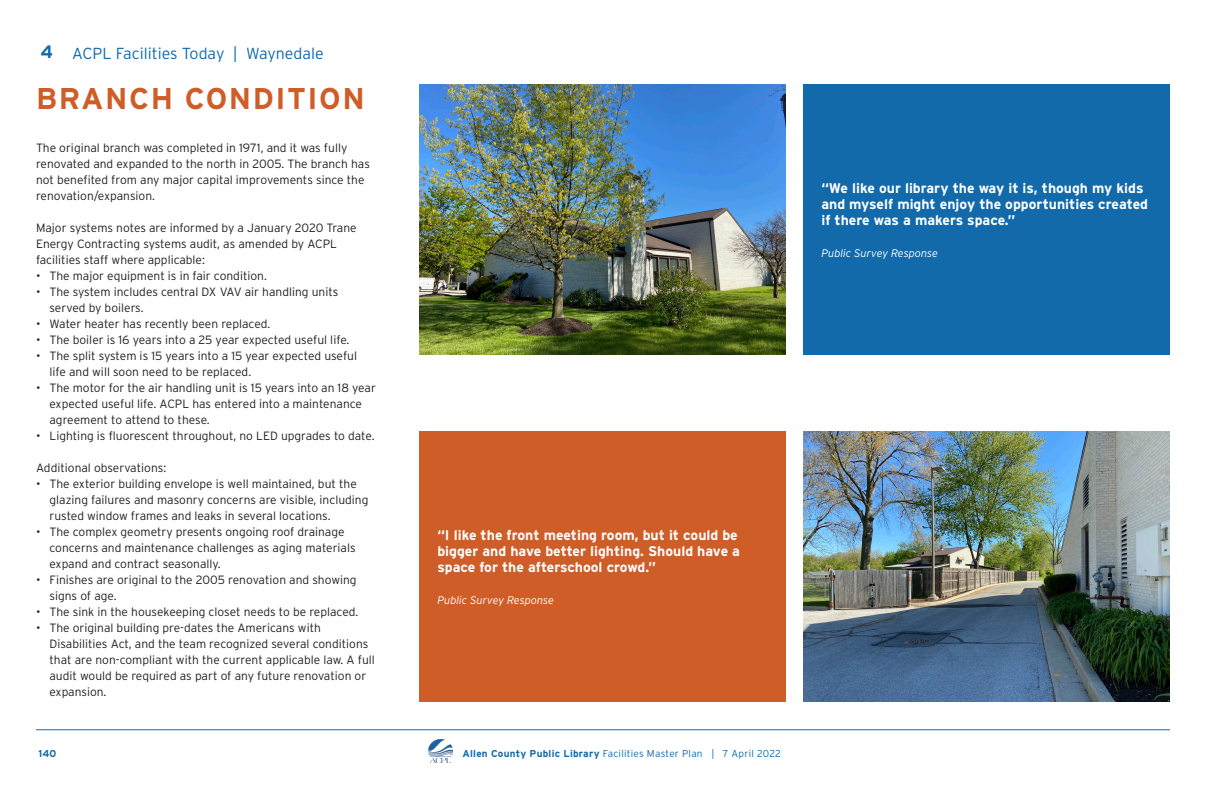
<style>
.page{position:relative;width:1224px;height:792px;background:#fff}
.page>*{position:absolute;margin:0;border:0;box-sizing:border-box;transform-origin:0 0}
.t1{font:700 30px "Interstate";letter-spacing:.05em;color:#cf5d28}
.t2{font:700 18px "Interstate";color:#126aab}
.t3{font:300 16px "Interstate";color:#126aab}
.t4{font:700 14px/16px "Interstate";color:#fff}
.t5{font:300 12px/16px "Interstate";color:#231f20}
.t6{font:italic 300 11px "Interstate";color:#fff}
.t7{font:300 10px "Interstate";letter-spacing:.025em;color:#126aab}
.t8{font:700 10px "Interstate";color:#126aab}
.s1{font-weight:700}
</style>
<div class="page">
<hr style="left:36px;top:730px;width:1134px;height:1px;background:#126aab">
<img style="left:428px;top:739px;width:25px;height:24px">
<img style="left:803px;top:431px;width:366px;height:271px">
<img style="left:419px;top:84px;width:366px;height:271px">
<div style="left:419px;top:431px;width:367px;height:271px;background:#cf5d28"></div>
<div style="left:803px;top:84px;width:367px;height:271px;background:#126aab"></div>
<h2 class="t2" style="left:40px;top:42px;width:14px">4</h2>
<h3 class="t3" style="left:72px;top:44px;width:253px">ACPL Facilities Today | Waynedale</h3>
<h1 class="t1" style="left:36px;top:82px;width:330px">BRANCH CONDITION</h1>
<p class="t5" style="left:36px;top:140px;width:336px">The original branch was completed in 1971, and it was fully renovated and expanded to the north in 2005. The branch has not benefited from any major capital improvements since the renovation/expansion.</p>
<p class="t5" style="left:36px;top:220px;width:322px">Major systems notes are informed by a January 2020 Trane<br>Energy Contracting systems audit, as amended by ACPL facilities staff where applicable:</p>
<p class="t5" style="left:36px;top:268px;width:232px">• The major equipment is in fair condition.</p>
<p class="t5" style="left:50px;top:284px;width:290px;text-indent:-14px">• The system includes central DX VAV air handling units served by boilers.</p>
<p class="t5" style="left:36px;top:316px;width:236px">• Water heater has recently been replaced.</p>
<p class="t5" style="left:36px;top:332px;width:315px">• The boiler is 16 years into a 25 year expected useful life.</p>
<p class="t5" style="left:50px;top:348px;width:309px;text-indent:-14px">• The split system is 15 years into a 15 year expected useful life and will soon need to be replaced.</p>
<p class="t5" style="left:50px;top:380px;width:328px;text-indent:-14px">• The motor for the air handling unit is 15 years into an 18 year expected useful life. ACPL has entered into a maintenance agreement to attend to these.</p>
<p class="t5" style="left:36px;top:428px;width:340px">• Lighting is fluorescent throughout, no LED upgrades to date.</p>
<p class="t5" style="left:36px;top:460px;width:132px">Additional observations:</p>
<p class="t5" style="left:50px;top:476px;width:320px;text-indent:-14px">• The exterior building envelope is well maintained, but the glazing failures and masonry concerns are visible, including rusted window frames and leaks in several locations.</p>
<p class="t5" style="left:50px;top:524px;width:308px;text-indent:-14px">• The complex geometry presents ongoing roof drainage concerns and maintenance challenges as aging materials expand and contract seasonally.</p>
<p class="t5" style="left:50px;top:572px;width:309px;text-indent:-14px">• Finishes are original to the 2005 renovation and showing signs of age.</p>
<p class="t5" style="left:36px;top:604px;width:324px">• The sink in the housekeeping closet needs to be replaced.</p>
<p class="t5" style="left:50px;top:620px;width:327px;text-indent:-14px">• The original building pre-dates the Americans with Disabilities Act, and the team recognized several conditions that are non-compliant with the current applicable law. A full audit would be required as part of any future renovation or expansion.</p>
<p class="t4" style="left:437px;top:527px;width:304px">“I like the front meeting room, but it could be bigger and have better lighting. Should have a space for the afterschool crowd.”</p>
<p class="t6" style="left:437px;top:594px;width:118px">Public Survey Response</p>
<p class="t8" style="left:39px;top:748px;width:19px">140</p>
<p class="t7" style="left:462px;top:747px;width:320px"><span class="s1">Allen County Public Library</span> Facilities Master Plan | 7 April 2022</p>
<p class="t4" style="left:821px;top:180px;width:328px">“We like our library the way it is, though my kids and myself might enjoy the opportunities created if there was a makers space.”</p>
<p class="t6" style="left:821px;top:247px;width:118px">Public Survey Response</p>
</div>
